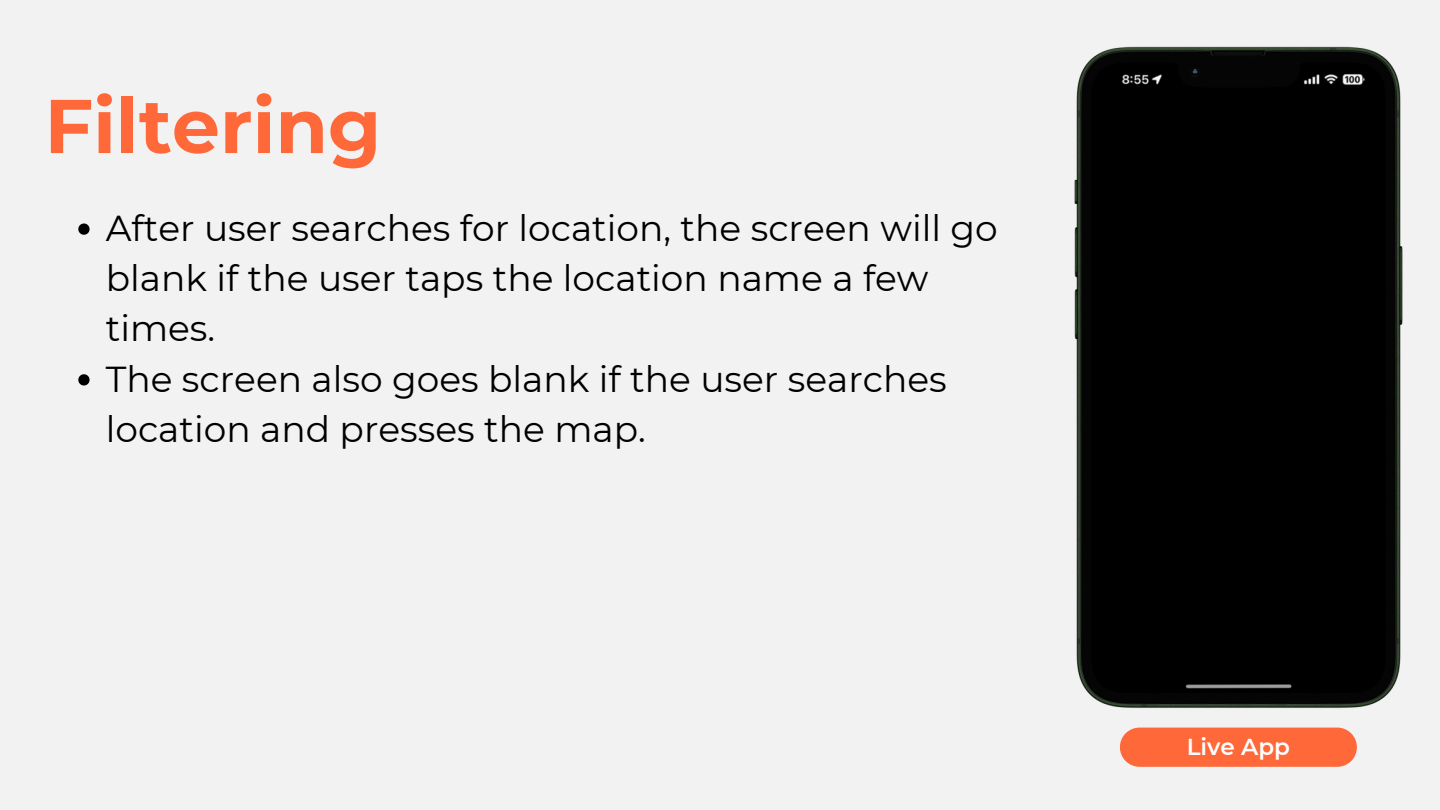
<style>
.page{position:relative;width:1440px;height:810px;background:#f2f2f2}
.page>*{position:absolute;margin:0;border:0;box-sizing:border-box;transform-origin:0 0}
.t1{font:700 76px "Montserrat";color:#ff6839}
.t2{font:36px/50.2px "Montserrat";color:#000}
.t3{font:600 23px "Montserrat";color:#fff}
</style>
<div class="page">
<div style="left:1120px;top:728px;width:237px;height:39px;background:#ff6839"></div>
<img style="left:1074px;top:46px;width:329px;height:662px">
<svg style="left:78px;top:224px;width:12px;height:11px"></svg>
<svg style="left:78px;top:374px;width:12px;height:12px"></svg>
<p class="t1" style="left:45px;top:79px;width:338px">Filtering</p>
<p class="t2" style="left:106px;top:203px;width:894px">After user searches for location, the screen will go blank if the user taps the location name a few times.</p>
<p class="t2" style="left:106px;top:353px;width:843px">The screen also goes blank if the user searches location and presses the map.</p>
<h1 class="t3" style="left:1187px;top:733px;width:105px">Live App</h1>
</div>
